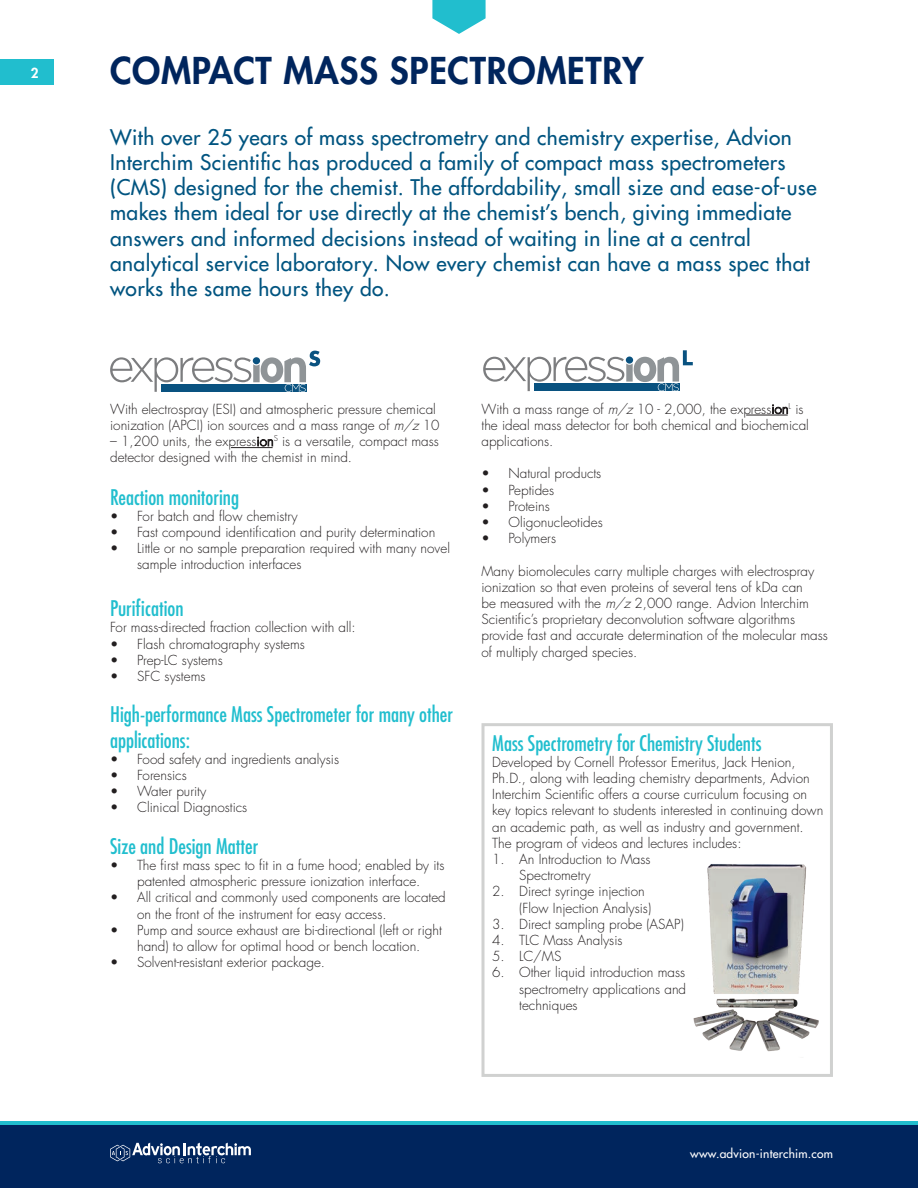
<style>
.page{position:relative;width:918px;height:1188px;background:#fff}
.page>*{position:absolute;margin:0;border:0;box-sizing:border-box;transform-origin:0 0}
.titre{font:800 36px "Futura LT Pro";letter-spacing:.02em;color:#00255d}
.chapo{font:500 21px/25.2px "Futura LT Pro";letter-spacing:.02em;color:#005480}
.machine{font:500 condensed 21px/25.2px "Futura LT Pro";color:#21bece}
.t1{font:300 13.5px/16.2px "Futura LT Pro";color:#231f20}
.t2{font:800 13.5px "Futura LT Pro";color:#fff}
.t3{font:500 12px "Futura LT Pro";letter-spacing:.02em;color:#fff}
.s1{font-style:italic}
</style>
<div class="page">
<svg style="left:110px;top:351px;width:210px;height:40px"></svg>
<svg style="left:483px;top:351px;width:210px;height:40px"></svg>
<div style="left:482px;top:723px;width:351px;height:354px;border:3px solid #d0d1d0"></div>
<hr style="left:231px;top:447px;width:42px;height:1px;background:#231f20">
<img style="left:693px;top:864px;width:126px;height:188px">
<img style="left:718px;top:865px;width:78px;height:116px">
<div style="left:0;top:60px;width:54px;height:25px;background:#21bece"></div>
<svg style="left:432px;top:0;width:54px;height:34px"></svg>
<div style="left:0;top:1125px;width:918px;height:63px;background:#00255d"></div>
<hr style="left:0;top:1122px;width:918px;height:3px;background:#21bece">
<hr style="left:746px;top:415px;width:42px;height:1px;background:#231f20">
<svg style="left:110px;top:1143px;width:141px;height:20px"></svg>
<p class="t2" style="left:31px;top:63px;width:9px">2</p>
<p class="titre" style="left:110px;top:43px;width:535px">COMPACT MASS SPECTROMETRY</p>
<p class="chapo" style="left:110px;top:124px;width:708px">With over 25 years of mass spectrometry and chemistry expertise, Advion Interchim Scientific has produced a family of compact mass spectrometers (CMS) designed for the chemist. The affordability, small size and ease-of-use makes them ideal for use directly at the chemist’s bench, giving immediate answers and informed decisions instead of waiting in line at a central analytical service laboratory. Now every chemist can have a mass spec that works the same hours they do.</p>
<p class="t1" style="left:110px;top:401px;width:331px">With electrospray (ESI) and atmospheric pressure chemical ionization (APCI) ion sources and a mass range of <span class="s1">m/z</span>10</p>
<p class="t1" style="left:110px;top:433px;width:330px">– 1,200 units, the expression<sup>S</sup> is a versatile, compact mass detector designed with the chemist in mind.</p>
<p class="machine" style="left:110px;top:484px;width:130px">Reaction monitoring</p>
<p class="t1" style="left:110px;top:508px;width:189px">• For batch and flow chemistry</p>
<p class="t1" style="left:110px;top:524px;width:327px">• Fast compound identification and purity determination</p>
<p class="t1" style="left:137px;top:540px;width:314px;text-indent:-27px">• Little or no sample preparation required with many novel sample introduction interfaces</p>
<p class="machine" style="left:110px;top:595px;width:75px">Purification</p>
<p class="t1" style="left:110px;top:620px;width:247px">For mass-directed fraction collection with all:</p>
<p class="t1" style="left:110px;top:636px;width:196px">• Flash chromatography systems</p>
<p class="t1" style="left:110px;top:652px;width:114px">• Prep-LC systems</p>
<p class="t1" style="left:110px;top:668px;width:97px">• SFC systems</p>
<p class="machine" style="left:110px;top:702px;width:345px">High-performance Mass Spectrometer for many other applications:</p>
<p class="t1" style="left:110px;top:751px;width:230px">• Food safety and ingredients analysis</p>
<p class="t1" style="left:110px;top:767px;width:78px">• Forensics</p>
<p class="t1" style="left:110px;top:783px;width:98px">• Water purity</p>
<p class="t1" style="left:110px;top:800px;width:139px">• Clinical Diagnostics</p>
<p class="machine" style="left:110px;top:833px;width:150px">Size and Design Matter</p>
<p class="t1" style="left:110px;top:857px;width:336px;text-align:center">• The first mass spec to fit in a fume hood; enabled by its patented atmospheric pressure ionization interface.</p>
<p class="t1" style="left:137px;top:890px;width:310px;text-indent:-27px">• All critical and commonly used components are located on the front of the instrument for easy access.</p>
<p class="t1" style="left:110px;top:922px;width:333px;text-align:center">• Pump and source exhaust are bi-directional (left or right hand) to allow for optimal hood or bench location.</p>
<p class="t1" style="left:110px;top:954px;width:217px">• Solvent-resistant exterior package.</p>
<p class="t1" style="left:482px;top:401px;width:329px">With a mass range of <span class="s1">m/z</span>10 - 2,000, the expression<sup>L</sup> is the ideal mass detector for both chemical and biochemical applications.</p>
<p class="t1" style="left:482px;top:465px;width:121px">• Natural products</p>
<p class="t1" style="left:482px;top:482px;width:74px">• Peptides</p>
<p class="t1" style="left:482px;top:498px;width:70px">• Proteins</p>
<p class="t1" style="left:482px;top:514px;width:123px">• Oligonucleotides</p>
<p class="t1" style="left:482px;top:530px;width:76px">• Polymers</p>
<p class="t1" style="left:481px;top:563px;width:348px">Many biomolecules carry multiple charges with electrospray ionization so that even proteins of several tens of kDa can<br>be measured with the <span class="s1">m/z</span>2,000 range. Advion Interchim Scientific’s proprietary deconvolution software algorithms provide fast and accurate determination of the molecular mass of multiply charged species.</p>
<p class="machine" style="left:492px;top:730px;width:271px">Mass Spectrometry for Chemistry Students</p>
<p class="t1" style="left:492px;top:754px;width:333px">Developed by Cornell Professor Emeritus, Jack Henion, Ph.D., along with leading chemistry departments, Advion Interchim Scientific offers a course curriculum focusing on key topics relevant to students interested in continuing down an academic path, as well as industry and government.</p>
<p class="t1" style="left:492px;top:835px;width:251px">The program of videos and lectures includes:</p>
<p class="t1" style="left:519px;top:851px;width:133px;text-indent:-27px">1. An Introduction to Mass<br>Spectrometry</p>
<p class="t1" style="left:519px;top:883px;width:134px;text-indent:-27px">2. Direct syringe injection (Flow Injection Analysis)</p>
<p class="t1" style="left:492px;top:916px;width:193px">3. Direct sampling probe (ASAP)</p>
<p class="t1" style="left:492px;top:932px;width:132px">4. TLC Mass Analysis</p>
<p class="t1" style="left:492px;top:948px;width:71px">5. LC/MS</p>
<p class="t1" style="left:519px;top:964px;width:168px;text-align:justify;text-indent:-27px">6. Other liquid introduction mass spectrometry applications and techniques</p>
<p class="t3" style="left:690px;top:1145px;width:144px">www.advion-interchim.com</p>
</div>
